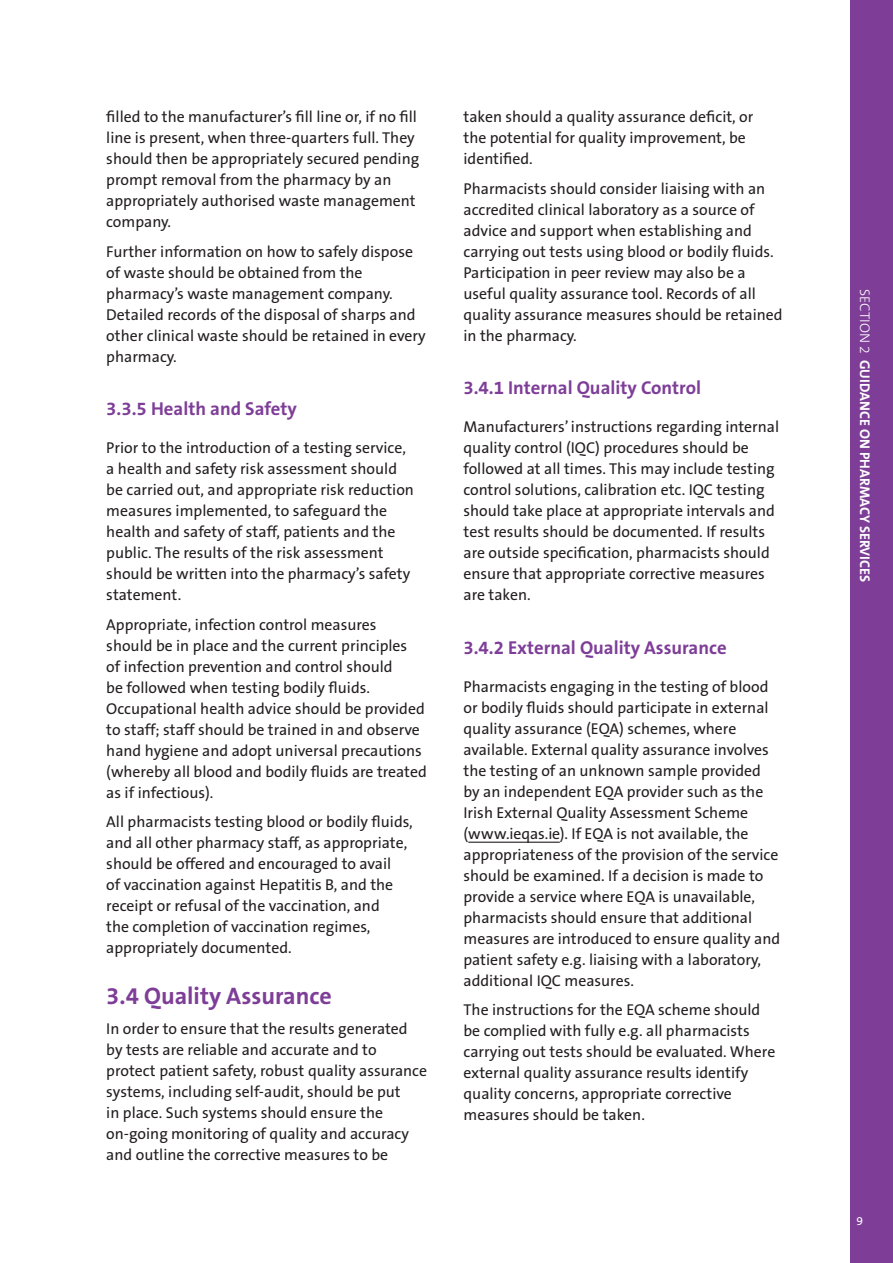
<style>
.page{position:relative;width:893px;height:1263px;background:#fff}
.page>*{position:absolute;margin:0;border:0;box-sizing:border-box;transform-origin:0 0}
._01__BODY_TEXT{font:700 24px "The Sans B7";color:#7e3e98}
.HEAD_3{font:700 18.75px "The Sans B7";color:#7e3e98}
._01__BODY_TEXT-2{font:15.75px/21px "The Sans B5 Plain";color:#231f20}
.t1{font:700 14.1px "The Sans B7";color:#fff}
.t2{font:12px "The Sans B5 Plain";color:#fff}
.s1{font-family:"The Sans B3";font-weight:300}
</style>
<div class="page">
<div style="left:850px;top:0;width:43px;height:1263px;background:#7e3e98"></div>
<hr style="left:468px;top:842px;width:92px;height:1px;background:#231f20">
<p class="_01__BODY_TEXT-2" style="left:106px;top:107px;width:314px">filled to the manufacturer’s fill line or, if no fill line is present, when three-quarters full. They should then be appropriately secured pending prompt removal from the pharmacy by an appropriately authorised waste management company.</p>
<p class="_01__BODY_TEXT-2" style="left:106px;top:241px;width:321px">Further information on how to safely dispose of waste should be obtained from the pharmacy’s waste management company.<br>Detailed records of the disposal of sharps and other clinical waste should be retained in every pharmacy.</p>
<p class="HEAD_3" style="left:106px;top:399px;width:192px">3.3.5 Health and Safety</p>
<p class="_01__BODY_TEXT-2" style="left:106px;top:438px;width:309px">Prior to the introduction of a testing service, a health and safety risk assessment should be carried out, and appropriate risk reduction measures implemented, to safeguard the health and safety of staff, patients and the public. The results of the risk assessment should be written into the pharmacy’s safety statement.</p>
<p class="_01__BODY_TEXT-2" style="left:106px;top:614px;width:322px">Appropriate, infection control measures<br>should be in place and the current principles<br>of infection prevention and control should<br>be followed when testing bodily fluids.<br>Occupational health advice should be provided to staff; staff should be trained in and observe hand hygiene and adopt universal precautions (whereby all blood and bodily fluids are treated as if infectious).</p>
<p class="_01__BODY_TEXT-2" style="left:106px;top:812px;width:308px">All pharmacists testing blood or bodily fluids, and all other pharmacy staff, as appropriate, should be offered and encouraged to avail<br>of vaccination against Hepatitis B, and the receipt or refusal of the vaccination, and<br>the completion of vaccination regimes, appropriately documented.</p>
<p class="_01__BODY_TEXT" style="left:106px;top:983px;width:227px">3.4 Quality Assurance</p>
<p class="_01__BODY_TEXT-2" style="left:106px;top:1018px;width:322px">In order to ensure that the results generated by tests are reliable and accurate and to protect patient safety, robust quality assurance systems, including self-audit, should be put<br>in place. Such systems should ensure the on-going monitoring of quality and accuracy and outline the corrective measures to be</p>
<p class="_01__BODY_TEXT-2" style="left:463px;top:107px;width:291px">taken should a quality assurance deficit, or the potential for quality improvement, be identified.</p>
<p class="_01__BODY_TEXT-2" style="left:463px;top:178px;width:321px">Pharmacists should consider liaising with an accredited clinical laboratory as a source of advice and support when establishing and carrying out tests using blood or bodily fluids.<br>Participation in peer review may also be a useful quality assurance tool. Records of all quality assurance measures should be retained in the pharmacy.</p>
<p class="HEAD_3" style="left:463px;top:378px;width:239px">3.4.1 Internal Quality Control</p>
<p class="_01__BODY_TEXT-2" style="left:463px;top:417px;width:317px">Manufacturers’ instructions regarding internal quality control (IQC) procedures should be followed at all times. This may include testing control solutions, calibration etc. IQC testing should take place at appropriate intervals and test results should be documented. If results are outside specification, pharmacists should ensure that appropriate corrective measures are taken.</p>
<p class="HEAD_3" style="left:463px;top:637px;width:265px">3.4.2 External Quality Assurance</p>
<p class="_01__BODY_TEXT-2" style="left:463px;top:676px;width:318px">Pharmacists engaging in the testing of blood or bodily fluids should participate in external quality assurance (EQA) schemes, where available. External quality assurance involves the testing of an unknown sample provided by an independent EQA provider such as the Irish External Quality Assessment Scheme (www.ieqas.ie). If EQA is not available, the appropriateness of the provision of the service should be examined. If a decision is made to provide a service where EQA is unavailable, pharmacists should ensure that additional measures are introduced to ensure quality and patient safety e.g. liaising with a laboratory, additional IQC measures.</p>
<p class="_01__BODY_TEXT-2" style="left:463px;top:1000px;width:313px">The instructions for the EQA scheme should be complied with fully e.g. all pharmacists carrying out tests should be evaluated. Where external quality assurance results identify quality concerns, appropriate corrective measures should be taken.</p>
<p class="t1" style="left:872px;top:289px;width:294px;rotate:90deg"><span class="s1">SECTION 2</span> GUIDANCE ON PHARMACY SERVICES</p>
<p class="t2" style="left:857px;top:1214px;width:8px">9</p>
</div>
